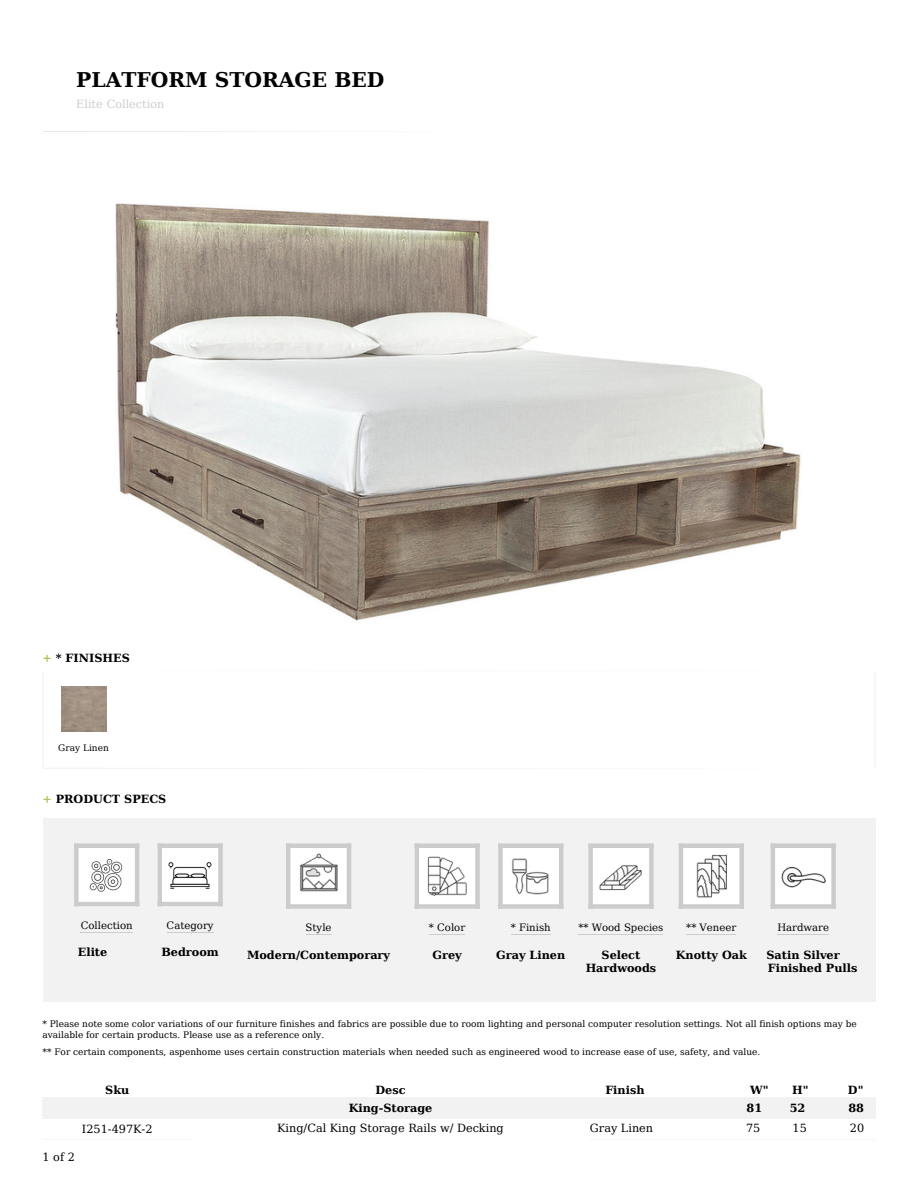
<style>
.page{position:relative;width:918px;height:1188px;background:#fff}
.page>*{position:absolute;margin:0;border:0;box-sizing:border-box;transform-origin:0 0}
.t1{font:700 20.25px "DejaVu Serif";color:#000}
.t2{font:700 11.25px/13.5px "DejaVu Serif";color:#000;text-align:center}
.t3{font:11.25px "DejaVu Serif";color:#000}
.t4{font:11.25px "DejaVu Serif";color:#ccc}
.t5{font:10.2px "DejaVu Serif";color:#000}
.t6{font:9px/11.2px "DejaVu Serif";color:#000}
.s1{color:#b0c553}
</style>
<div class="page">
<svg style="left:43px;top:131px;width:254px;height:1px"></svg>
<div style="left:43px;top:818px;width:832px;height:183px;background:#f2f2f2"></div>
<svg style="left:43px;top:686px;width:263px;height:83px"></svg>
<hr style="left:81px;top:932px;width:52px;height:1px;background:#ccc">
<svg style="left:74px;top:844px;width:65px;height:62px"></svg>
<hr style="left:167px;top:932px;width:47px;height:1px;background:#ccc">
<svg style="left:157px;top:844px;width:66px;height:62px"></svg>
<svg style="left:306px;top:934px;width:26px;height:1px"></svg>
<svg style="left:286px;top:844px;width:65px;height:65px"></svg>
<hr style="left:429px;top:934px;width:36px;height:1px;background:#ccc">
<svg style="left:414px;top:844px;width:66px;height:65px"></svg>
<hr style="left:511px;top:934px;width:40px;height:1px;background:#ccc">
<svg style="left:498px;top:844px;width:65px;height:65px"></svg>
<hr style="left:578px;top:934px;width:85px;height:1px;background:#ccc">
<svg style="left:588px;top:844px;width:66px;height:65px"></svg>
<hr style="left:686px;top:934px;width:50px;height:1px;background:#ccc">
<svg style="left:679px;top:844px;width:65px;height:65px"></svg>
<img style="left:162px;top:848px;width:56px;height:54px">
<img style="left:290px;top:848px;width:57px;height:56px">
<img style="left:419px;top:848px;width:56px;height:56px">
<img style="left:503px;top:848px;width:56px;height:56px">
<img style="left:593px;top:848px;width:56px;height:56px">
<img style="left:683px;top:848px;width:56px;height:56px">
<hr style="left:777px;top:934px;width:52px;height:1px;background:#ccc">
<div style="left:43px;top:1098px;width:149px;height:20px;background:#f2f2f2"></div>
<div style="left:192px;top:1098px;width:397px;height:20px;background:#f2f2f2"></div>
<div style="left:589px;top:1098px;width:139px;height:20px;background:#f2f2f2"></div>
<div style="left:728px;top:1098px;width:50px;height:20px;background:#f2f2f2"></div>
<div style="left:778px;top:1098px;width:50px;height:20px;background:#f2f2f2"></div>
<div style="left:828px;top:1098px;width:47px;height:20px;background:#f2f2f2"></div>
<svg style="left:43px;top:1118px;width:832px;height:1px"></svg>
<svg style="left:771px;top:844px;width:65px;height:65px"></svg>
<img style="left:116px;top:203px;width:685px;height:418px">
<p class="t1" style="left:76px;top:68px;width:310px">PLATFORM STORAGE BED</p>
<p class="t4" style="left:76px;top:97px;width:90px">Elite Collection</p>
<p class="t2" style="left:43px;top:651px;width:89px"><span class="s1">+</span> * FINISHES</p>
<p class="t6" style="left:58px;top:743px;width:52px">Gray Linen</p>
<p class="t2" style="left:43px;top:792px;width:125px"><span class="s1">+</span> PRODUCT SPECS</p>
<p class="t5" style="left:81px;top:920px;width:53px">Collection</p>
<p class="t5" style="left:167px;top:920px;width:48px">Category</p>
<p class="t5" style="left:306px;top:922px;width:27px">Style</p>
<p class="t5" style="left:429px;top:922px;width:38px">* Color</p>
<p class="t5" style="left:511px;top:922px;width:41px">* Finish</p>
<p class="t5" style="left:578px;top:922px;width:87px">** Wood Species</p>
<p class="t5" style="left:686px;top:922px;width:51px">** Veneer</p>
<p class="t5" style="left:777px;top:922px;width:53px">Hardware</p>
<p class="t2" style="left:78px;top:946px;width:31px">Elite</p>
<p class="t2" style="left:161px;top:946px;width:59px">Bedroom</p>
<p class="t2" style="left:247px;top:948px;width:145px">Modern/Contemporary</p>
<p class="t2" style="left:433px;top:948px;width:31px">Grey</p>
<p class="t2" style="left:496px;top:948px;width:70px">Gray Linen</p>
<p class="t2" style="left:586px;top:948px;width:72px">Select<br>Hardwoods</p>
<p class="t2" style="left:676px;top:948px;width:73px">Knotty Oak</p>
<p class="t2" style="left:767px;top:948px;width:75px">Satin Silver</p>
<p class="t2" style="left:768px;top:961px;width:91px">Finished Pulls</p>
<p class="t6" style="left:43px;top:1018px;width:816px">* Please note some color variations of our furniture finishes and fabrics are possible due to room lighting and personal computer resolution settings. Not all finish options may be available for certain products. Please use as a reference only.</p>
<p class="t6" style="left:43px;top:1047px;width:719px">** For certain components, aspenhome uses certain construction materials when needed such as engineered wood to increase ease of use, safety, and value.</p>
<p class="t2" style="left:105px;top:1083px;width:26px">Sku</p>
<p class="t3" style="left:43px;top:1151px;width:34px">1 of 2</p>
<p class="t3" style="left:82px;top:1123px;width:72px">I251-497K-2</p>
<p class="t2" style="left:376px;top:1083px;width:32px">Desc</p>
<p class="t2" style="left:349px;top:1101px;width:85px">King-Storage</p>
<p class="t3" style="left:277px;top:1122px;width:228px">King/Cal King Storage Rails w/ Decking</p>
<p class="t2" style="left:605px;top:1083px;width:41px">Finish</p>
<p class="t2" style="left:750px;top:1083px;width:20px">W"</p>
<p class="t2" style="left:792px;top:1083px;width:18px">H"</p>
<p class="t2" style="left:848px;top:1083px;width:17px">D"</p>
<p class="t2" style="left:747px;top:1101px;width:17px">81</p>
<p class="t2" style="left:790px;top:1101px;width:17px">52</p>
<p class="t2" style="left:848px;top:1101px;width:17px">88</p>
<p class="t3" style="left:590px;top:1122px;width:65px">Gray Linen</p>
<p class="t3" style="left:746px;top:1122px;width:16px">75</p>
<p class="t3" style="left:793px;top:1122px;width:16px">15</p>
<p class="t3" style="left:850px;top:1122px;width:16px">20</p>
</div>
